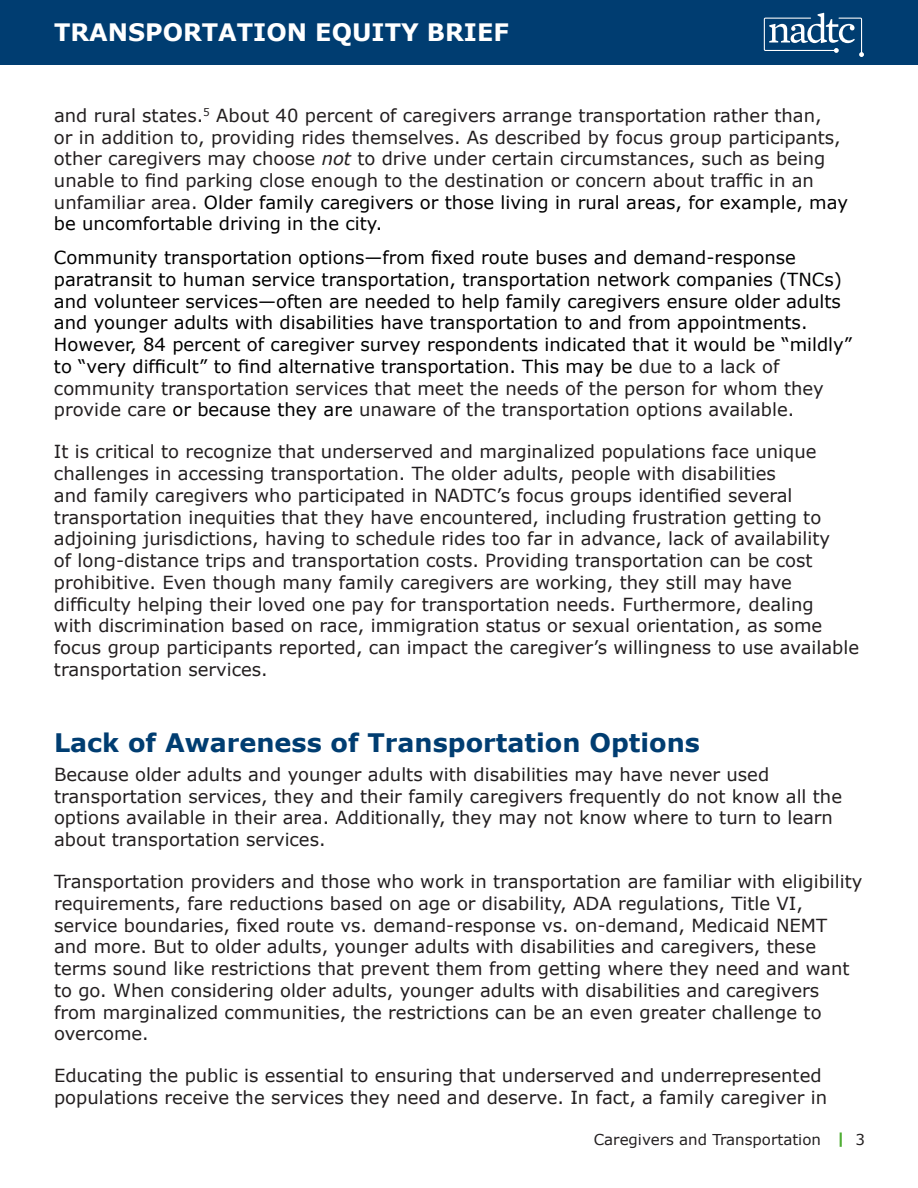
<style>
.page{position:relative;width:918px;height:1188px;background:#fff}
.page>*{position:absolute;margin:0;border:0;box-sizing:border-box;transform-origin:0 0}
.Subhead_Blue{font:700 25.5px "Verdana";color:#003d71}
.t1{font:700 24px "Verdana";color:#fff}
.t2{font:18px/21.8px "Verdana";color:#231f20}
.t3{font:18px/21.8px "Verdana";color:#000}
.t4{font:15px "Verdana";color:#231f20}
.s1{font-style:italic}
.s2{color:#000}
.s3{color:#231f20}
.s4{font-weight:700;color:#4dad31}
</style>
<div class="page">
<hr style="left:0;top:0;width:1px;height:65px;background:#003d71">
<div style="left:1px;top:0;width:917px;height:65px;background:#003d71"></div>
<svg style="left:763px;top:13px;width:101px;height:44px"></svg>
<h2 class="t1" style="left:54px;top:17px;width:457px">TRANSPORTATION EQUITY BRIEF</h2>
<p class="t2" style="left:54px;top:105px;width:796px">and rural states.<sup>5</sup> About 40 percent of caregivers arrange transportation rather than,<br>or in addition to, providing rides themselves. As described by focus group participants, other caregivers may choose <span class="s1">not</span> to drive under certain circumstances, such as being unable to find parking close enough to the destination or concern about traffic in an unfamiliar area. <span class="s2">Older family caregivers or those living in rural areas, for example, may be uncomfortable driving in the city.</span></p>
<p class="t3" style="left:54px;top:247px;width:800px">Community transportation options—from fixed route buses and demand-response paratransit to human service transportation, transportation network companies (TNCs) and volunteer services—often are needed to help family caregivers ensure older adults and younger adults with disabilities have transportation to and from appointments.<br>However, 84 percent of caregiver survey respondents indicated that it would be “mildly” to “very difficult” to find alternative transportation. This may be <span class="s3">due to a lack of community transportation services that meet the needs of the person for whom they provide care</span> or because they are <span class="s3">unaware of the transportation options available.</span></p>
<p class="t2" style="left:54px;top:441px;width:807px">It is critical to recognize that underserved and marginalized populations face unique challenges in accessing transportation. The older adults, people with disabilities<br>and family caregivers who participated in NADTC’s focus groups identified several transportation inequities that they have encountered, including frustration getting to adjoining jurisdictions, having to schedule rides too far in advance, lack of availability<br>of long-distance trips and transportation costs. Providing transportation can be cost prohibitive. Even though many family caregivers are working, they still may have difficulty helping their loved one pay for transportation needs. Furthermore, dealing<br>with discrimination based on race, immigration status or sexual orientation, as some focus group participants reported, can impact the caregiver’s willingness to use available transportation services.</p>
<p class="Subhead_Blue" style="left:54px;top:727px;width:647px">Lack of Awareness of Transportation Options</p>
<p class="t2" style="left:54px;top:764px;width:790px">Because older adults and younger adults with disabilities may have never used transportation services, they and their family caregivers frequently do not know all the options available in their area. Additionally, they may not know where to turn to learn about transportation services.</p>
<p class="t2" style="left:54px;top:871px;width:810px">Transportation providers and those who work in transportation are familiar with eligibility requirements, fare reductions based on age or disability, ADA regulations, Title VI, service boundaries, fixed route vs. demand-response vs. on-demand, Medicaid NEMT and more. But to older adults, younger adults with disabilities and caregivers, these terms sound like restrictions that prevent them from getting where they need and want to go. When considering older adults, younger adults with disabilities and caregivers from marginalized communities, the restrictions can be an even greater challenge to overcome.</p>
<p class="t2" style="left:54px;top:1065px;width:775px">Educating the public is essential to ensuring that underserved and underrepresented populations receive the services they need and deserve. In fact, a family caregiver in</p>
<p class="t4" style="left:594px;top:1130px;width:273px">Caregivers and Transportation <span class="s4">|</span> 3</p>
</div>
